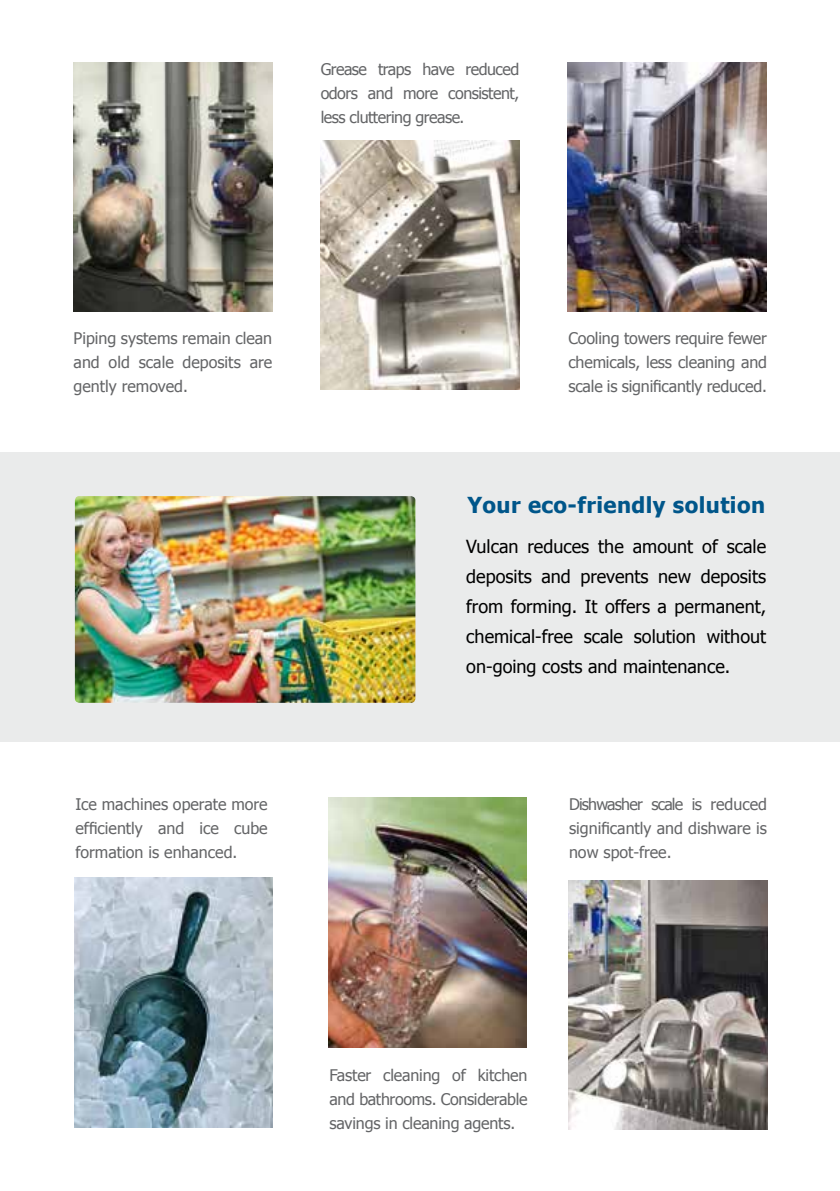
<style>
.page{position:relative;width:840px;height:1191px;background:#fff}
.page>*{position:absolute;margin:0;border:0;box-sizing:border-box;transform-origin:0 0}
.t1{font:700 22px "Tahoma";letter-spacing:.02em;color:#00568a}
.t2{font:18px/30px "Tahoma";color:#000;text-align:justify}
.t3{font:16px/24px "Tahoma";letter-spacing:-.01em;color:#646567;text-align:justify}
</style>
<div class="page">
<div style="left:0;top:452px;width:839px;height:289px;background:#eaebeb"></div>
<img style="left:568px;top:880px;width:198px;height:249px">
<img style="left:328px;top:797px;width:198px;height:250px">
<img style="left:75px;top:496px;width:340px;height:207px">
<img style="left:567px;top:62px;width:198px;height:250px">
<img style="left:320px;top:140px;width:199px;height:250px">
<img style="left:74px;top:62px;width:198px;height:250px">
<img style="left:74px;top:878px;width:199px;height:249px">
<p class="t3" style="left:320px;top:56px;width:200px">Grease traps have reduced odors and more consistent, less cluttering grease.</p>
<p class="t3" style="left:74px;top:325px;width:200px">Piping systems remain clean and old scale deposits are gently removed.</p>
<p class="t3" style="left:568px;top:325px;width:200px">Cooling towers require fewer chemicals, less cleaning and scale is significantly reduced.</p>
<h1 class="t1" style="left:467px;top:490px;width:299px">Your eco-friendly solution</h1>
<p class="t2" style="left:466px;top:531px;width:301px">Vulcan reduces the amount of scale deposits and prevents new deposits from forming. It offers a permanent, chemical-free scale solution without on-going costs and maintenance.</p>
<p class="t3" style="left:75px;top:791px;width:193px">Ice machines operate more efficiently and ice cube formation is enhanced.</p>
<p class="t3" style="left:568px;top:791px;width:199px">Dishwasher scale is reduced significantly and dishware is now spot-free.</p>
<p class="t3" style="left:329px;top:1063px;width:199px">Faster cleaning of kitchen and bathrooms. Considerable savings in cleaning agents.</p>
</div>
